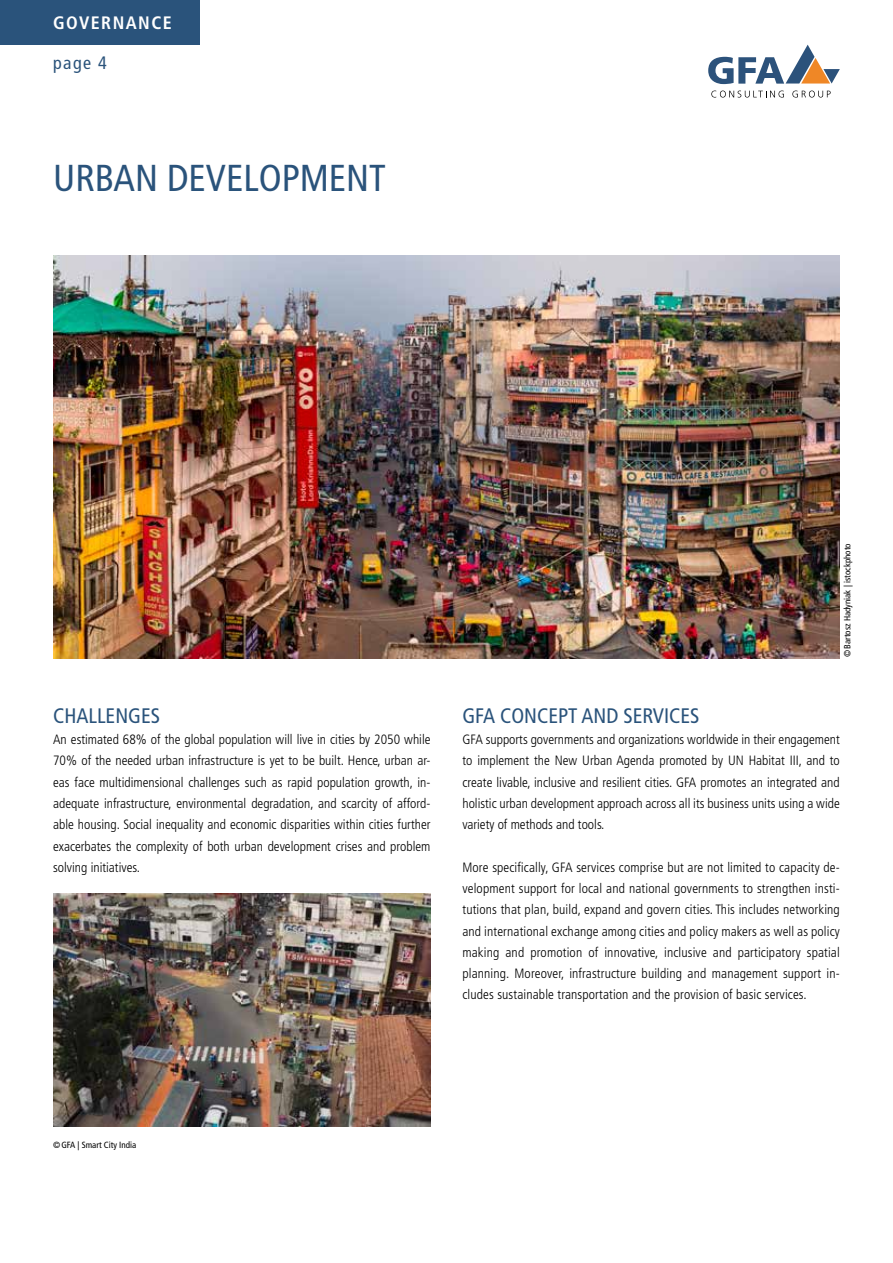
<style>
.page{position:relative;width:893px;height:1263px;background:#fff}
.page>*{position:absolute;margin:0;border:0;box-sizing:border-box;transform-origin:0 0}
.t1{font:condensed 37.5px "Frutiger LT Std";color:#2a537b}
.t2{font:condensed 21px "Frutiger LT Std";color:#2a537b}
.t3{font:700 condensed 18px "Frutiger LT Std";letter-spacing:.08em;color:#fff}
.t4{font:condensed 18px "Frutiger LT Std";color:#2a537b}
.t5{font:300 condensed 13.5px/21.3px "Frutiger LT Std";color:#000;text-align:justify}
.t6{font:condensed 9px "Frutiger LT Std";color:#000}
</style>
<div class="page">
<div style="left:0;top:0;width:200px;height:45px;background:#2a537b"></div>
<svg style="left:711px;top:91px;width:73px;height:7px"></svg>
<svg style="left:792px;top:91px;width:39px;height:7px"></svg>
<svg style="left:708px;top:45px;width:132px;height:39px"></svg>
<img style="left:53px;top:255px;width:787px;height:403px">
<img style="left:53px;top:893px;width:378px;height:234px">
<h3 class="t3" style="left:53px;top:12px;width:120px">GOVERNANCE</h3>
<h3 class="t4" style="left:53px;top:52px;width:55px">page 4</h3>
<h1 class="t1" style="left:53px;top:157px;width:334px">URBAN DEVELOPMENT</h1>
<h2 class="t2" style="left:53px;top:703px;width:108px">CHALLENGES</h2>
<p class="t5" style="left:53px;top:729px;width:379px">An estimated 68% of the global population will live in cities by 2050 while 70% of the needed urban infrastructure is yet to be built. Hence, urban ar&shy;eas face multidimensional challenges such as rapid population growth, in&shy;adequate infrastructure, environmental degradation, and scarcity of afford&shy;able housing. Social inequality and economic disparities within cities further exacerbates the complexity of both urban development crises and problem solving initiatives.</p>
<p class="t6" style="left:842px;top:657px;width:115px;rotate:-90deg">©Bartosz Hadyniak | istockphoto</p>
<h2 class="t2" style="left:462px;top:703px;width:239px">GFA CONCEPT AND SERVICES</h2>
<p class="t5" style="left:462px;top:729px;width:379px">GFA supports governments and organizations worldwide in their engagement to implement the New Urban Agenda promoted by UN Habitat III, and to create livable, inclusive and resilient cities. GFA promotes an integrated and holistic urban development approach across all its business units using a wide variety of methods and tools.</p>
<p class="t5" style="left:462px;top:857px;width:379px">More specifically, GFA services comprise but are not limited to capacity de&shy;velopment support for local and national governments to strengthen insti&shy;tutions that plan, build, expand and govern cities. This includes networking and international exchange among cities and policy makers as well as policy making and promotion of innovative, inclusive and participatory spatial planning. Moreover, infrastructure building and management support in&shy;cludes sustainable transportation and the provision of basic services.</p>
<p class="t6" style="left:53px;top:1140px;width:85px">©GFA | Smart City India</p>
</div>
